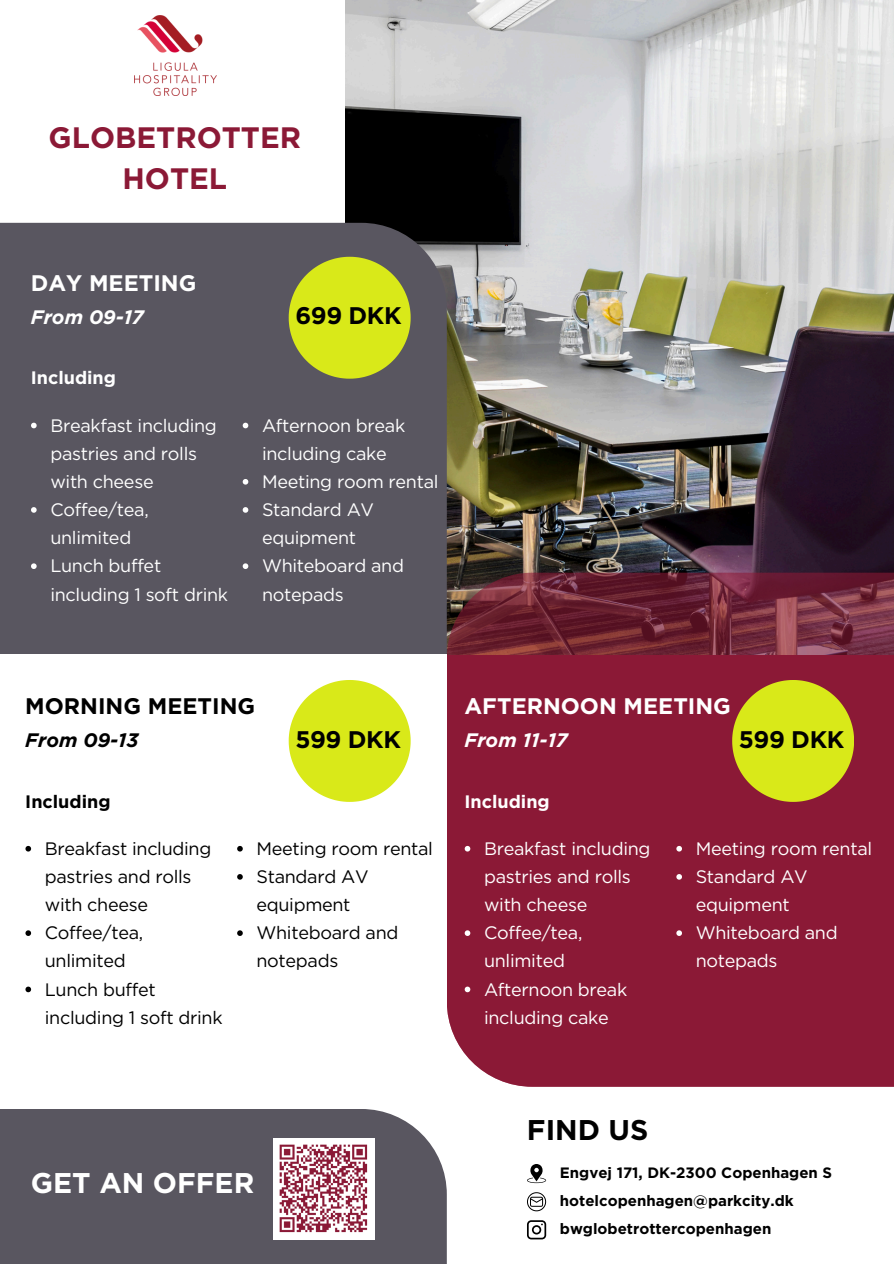
<style>
.page{position:relative;width:894px;height:1264px;background:#fff}
.page>*{position:absolute;margin:0;border:0;box-sizing:border-box;transform-origin:0 0}
.t1{font:700 29.55px/40.5px "Gotham";color:#8b1936;text-align:center}
.t2{font:700 28.5px "Gotham";color:#fff}
.t3{font:700 28.5px "Gotham";color:#000}
.t4{font:700 24px "Gotham";letter-spacing:-.015em;color:#000}
.t5{font:700 22.5px "Gotham";color:#fff}
.t6{font:700 22.5px "Gotham";color:#000}
.t7{font:italic 700 19.5px "Gotham";color:#fff}
.t8{font:italic 700 19.5px "Gotham";color:#000}
.t9{font:18px/28.2px "Gotham";letter-spacing:-.015em;color:#fff}
.t10{font:18px/28.2px "Gotham";letter-spacing:-.015em;color:#000}
.t11{font:700 18px "Gotham";color:#fff}
.t12{font:700 18px "Gotham";color:#000}
.t13{font:700 15px "Gotham";color:#000}
</style>
<div class="page">
<img style="left:345px;top:0;width:548px;height:572px">
<svg style="left:446px;top:572px;width:447px;height:514px;background:#871e38"></svg>
<div style="left:0;top:223px;width:446px;height:431px;background:#595660"></div>
<div style="left:0;top:1108px;width:446px;height:155px;background:#595660"></div>
<svg style="left:288px;top:257px;width:122px;height:121px;background:#beca27"></svg>
<svg style="left:288px;top:680px;width:122px;height:121px"></svg>
<svg style="left:732px;top:680px;width:121px;height:121px;background:#c9be1e"></svg>
<div style="left:273px;top:1137px;width:101px;height:102px;background:#fff"></div>
<img style="left:279px;top:1144px;width:89px;height:89px">
<svg style="left:527px;top:1220px;width:19px;height:19px"></svg>
<svg style="left:527px;top:1192px;width:19px;height:19px"></svg>
<svg style="left:527px;top:1164px;width:19px;height:19px"></svg>
<img style="left:134px;top:16px;width:82px;height:79px">
<svg style="left:31px;top:422px;width:6px;height:6px"></svg>
<svg style="left:31px;top:507px;width:6px;height:5px"></svg>
<svg style="left:31px;top:563px;width:6px;height:6px"></svg>
<svg style="left:243px;top:422px;width:5px;height:6px"></svg>
<svg style="left:243px;top:479px;width:5px;height:5px"></svg>
<svg style="left:243px;top:507px;width:5px;height:5px"></svg>
<svg style="left:243px;top:563px;width:5px;height:6px"></svg>
<svg style="left:25px;top:846px;width:6px;height:5px"></svg>
<svg style="left:25px;top:930px;width:6px;height:6px"></svg>
<svg style="left:25px;top:986px;width:6px;height:6px"></svg>
<svg style="left:237px;top:846px;width:6px;height:5px"></svg>
<svg style="left:237px;top:874px;width:6px;height:5px"></svg>
<svg style="left:237px;top:930px;width:6px;height:6px"></svg>
<svg style="left:464px;top:846px;width:6px;height:5px"></svg>
<svg style="left:464px;top:930px;width:6px;height:6px"></svg>
<svg style="left:464px;top:986px;width:6px;height:6px"></svg>
<svg style="left:676px;top:846px;width:5px;height:5px"></svg>
<svg style="left:676px;top:874px;width:5px;height:5px"></svg>
<svg style="left:676px;top:930px;width:5px;height:6px"></svg>
<h3 class="t1" style="left:49px;top:117px;width:254px">GLOBETROTTER<br>HOTEL</h3>
<p class="t5" style="left:31px;top:269px;width:167px">DAY MEETING</p>
<h2 class="t7" style="left:31px;top:305px;width:115px">From 09-17</h2>
<p class="t4" style="left:295px;top:301px;width:108px">699 DKK</p>
<h2 class="t11" style="left:31px;top:367px;width:87px">Including</h2>
<p class="t9" style="left:50px;top:411px;width:168px">Breakfast including pastries and rolls with cheese</p>
<p class="t9" style="left:50px;top:495px;width:100px">Coffee/tea, unlimited</p>
<p class="t9" style="left:50px;top:552px;width:179px">Lunch buffet including 1 soft drink</p>
<p class="t9" style="left:262px;top:411px;width:145px">Afternoon break including cake</p>
<p class="t9" style="left:262px;top:467px;width:178px">Meeting room rental</p>
<p class="t9" style="left:262px;top:495px;width:113px">Standard AV equipment</p>
<p class="t9" style="left:262px;top:552px;width:143px">Whiteboard and notepads</p>
<h1 class="t6" style="left:25px;top:692px;width:231px">MORNING MEETING</h1>
<h3 class="t5" style="left:464px;top:692px;width:268px">AFTERNOON MEETING</h3>
<h3 class="t8" style="left:25px;top:728px;width:115px">From 09-13</h3>
<p class="t4" style="left:295px;top:724px;width:107px">599 DKK</p>
<p class="t4" style="left:738px;top:724px;width:107px">599 DKK</p>
<h3 class="t7" style="left:464px;top:728px;width:105px">From 11-17</h3>
<p class="t12" style="left:25px;top:790px;width:87px">Including</p>
<h3 class="t11" style="left:464px;top:790px;width:87px">Including</h3>
<p class="t10" style="left:45px;top:834px;width:168px">Breakfast including pastries and rolls with cheese</p>
<h2 class="t10" style="left:45px;top:918px;width:100px">Coffee/tea, unlimited</h2>
<h2 class="t10" style="left:45px;top:975px;width:179px">Lunch buffet including 1 soft drink</h2>
<h3 class="t10" style="left:256px;top:834px;width:178px">Meeting room rental</h3>
<p class="t10" style="left:256px;top:862px;width:113px">Standard AV equipment</p>
<p class="t10" style="left:256px;top:918px;width:143px">Whiteboard and notepads</p>
<p class="t9" style="left:484px;top:834px;width:168px">Breakfast including pastries and rolls with cheese</p>
<p class="t9" style="left:484px;top:918px;width:100px">Coffee/tea, unlimited</p>
<p class="t9" style="left:484px;top:975px;width:145px">Afternoon break including cake</p>
<p class="t9" style="left:695px;top:834px;width:178px">Meeting room rental</p>
<h2 class="t9" style="left:695px;top:862px;width:113px">Standard AV equipment</h2>
<h2 class="t9" style="left:695px;top:918px;width:143px">Whiteboard and notepads</h2>
<p class="t2" style="left:31px;top:1165px;width:225px">GET AN OFFER</p>
<p class="t3" style="left:527px;top:1112px;width:123px">FIND US</p>
<h1 class="t13" style="left:559px;top:1163px;width:273px">Engvej 171, DK-2300 Copenhagen S</h1>
<p class="t13" style="left:559px;top:1191px;width:235px">hotelcopenhagen@parkcity.dk</p>
<p class="t13" style="left:559px;top:1219px;width:213px">bwglobetrottercopenhagen</p>
</div>
